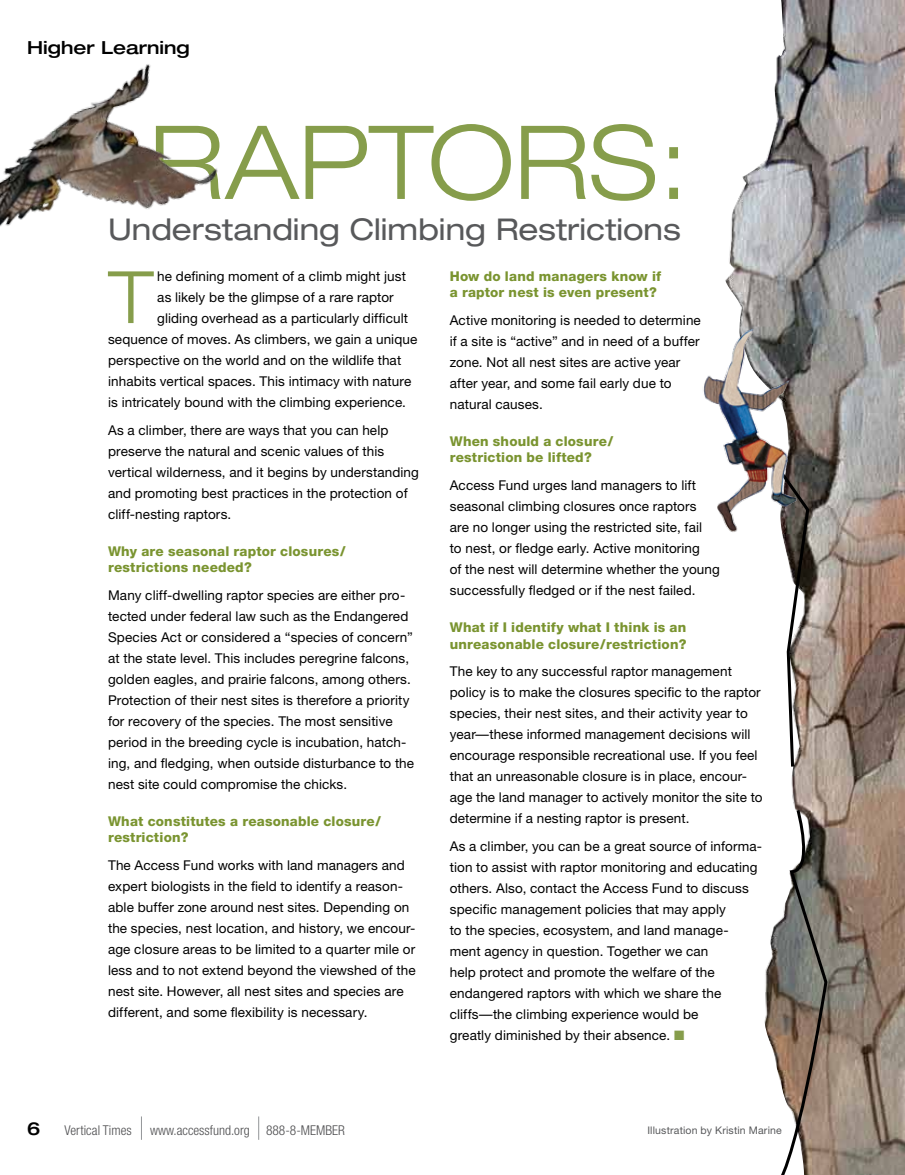
<style>
.page{position:relative;width:905px;height:1175px;background:#fff}
.page>*{position:absolute;margin:0;border:0;box-sizing:border-box;transform-origin:0 0}
.t1{font:300 expanded 102.3px "Helvetica Neue";letter-spacing:.055em;color:#869d4b}
.t2{font:300 expanded 72.3px "Helvetica Neue";color:#869d4b}
.t3{font:expanded 30px "Helvetica Neue";color:#58595b}
.t4{font:500 expanded 18px "Helvetica Neue";color:#000}
.t5{font:13.5px/21px "Helvetica Neue";letter-spacing:.01em;color:#000}
.t6{font:800 13.5px/16.5px "Helvetica Neue";letter-spacing:.015em;color:#7a9430}
.t7{font:300 condensed 13.5px "Helvetica Neue";color:#4d4d4f}
.t8{font:10.5px "Helvetica Neue";letter-spacing:.015em;color:#58595b}
.s1{color:#869d4b}
</style>
<div class="page">
<svg style="left:141px;top:1116px;width:1px;height:23px"></svg>
<svg style="left:258px;top:1116px;width:1px;height:23px"></svg>
<img style="left:725px;top:0;width:179px;height:1174px">
<svg style="left:754px;top:436px;width:56px;height:333px"></svg>
<img style="left:703px;top:311px;width:101px;height:237px">
<svg style="left:765px;top:807px;width:63px;height:367px"></svg>
<img style="left:0;top:64px;width:218px;height:163px">
<h3 class="t4" style="left:27px;top:36px;width:164px">Higher Learning</h3>
<h1 class="t1" style="left:148px;top:101px;width:541px">RAPTORS:</h1>
<h3 class="t3" style="left:108px;top:211px;width:574px">Understanding Climbing Restrictions</h3>
<h2 class="t2" style="left:108px;top:254px;width:47px">T</h2>
<p class="t5" style="left:157px;top:265px;width:250px">he defining moment of a climb might just</p>
<p class="t5" style="left:157px;top:286px;width:238px">as likely be the glimpse of a rare raptor</p>
<p class="t5" style="left:157px;top:307px;width:252px">gliding overhead as a particularly difficult</p>
<p class="t5" style="left:108px;top:328px;width:311px">sequence of moves. As climbers, we gain a unique</p>
<p class="t5" style="left:108px;top:349px;width:295px">perspective on the world and on the wildlife that</p>
<p class="t5" style="left:108px;top:370px;width:305px">inhabits vertical spaces. This intimacy with nature</p>
<p class="t5" style="left:108px;top:391px;width:299px">is intricately bound with the climbing experience.</p>
<p class="t5" style="left:108px;top:419px;width:312px">As a climber, there are ways that you can help preserve the natural and scenic values of this vertical wilderness, and it begins by understanding and promoting best practices in the protection of cliff-nesting raptors.</p>
<p class="t6" style="left:108px;top:542px;width:239px">Why are seasonal raptor closures/ restrictions needed?</p>
<p class="t5" style="left:108px;top:584px;width:307px">Many cliff-dwelling raptor species are either pro&shy;tected under federal law such as the Endangered Species Act or considered a “species of concern” at the state level. This includes peregrine falcons, golden eagles, and prairie falcons, among others.<br>Protection of their nest sites is therefore a priority for recovery of the species. The most sensitive period in the breeding cycle is incubation, hatch&shy;ing, and fledging, when outside disturbance to the nest site could compromise the chicks.</p>
<p class="t6" style="left:108px;top:812px;width:274px">What constitutes a reasonable closure/ restriction?</p>
<p class="t5" style="left:108px;top:854px;width:309px">The Access Fund works with land managers and expert biologists in the field to identify a reason&shy;able buffer zone around nest sites. Depending on the species, nest location, and history, we encour&shy;age closure areas to be limited to a quarter mile or less and to not extend beyond the viewshed of the nest site. However, all nest sites and species are different, and some flexibility is necessary.</p>
<p class="t6" style="left:450px;top:268px;width:213px">How do land managers know if a raptor nest is even present?</p>
<p class="t5" style="left:450px;top:310px;width:252px">Active monitoring is needed to determine if a site is “active” and in need of a buffer zone. Not all nest sites are active year after year, and some fail early due to natural causes.</p>
<p class="t6" style="left:450px;top:433px;width:165px">When should a closure/ restriction be lifted?</p>
<p class="t5" style="left:450px;top:475px;width:272px">Access Fund urges land managers to lift seasonal climbing closures once raptors<br>are no longer using the restricted site, fail<br>to nest, or fledge early. Active monitoring<br>of the nest will determine whether the young successfully fledged or if the nest failed.</p>
<p class="t6" style="left:450px;top:619px;width:238px">What if I identify what I think is an unreasonable closure/restriction?</p>
<p class="t5" style="left:450px;top:661px;width:314px">The key to any successful raptor management policy is to make the closures specific to the raptor species, their nest sites, and their activity year to year—these informed management decisions will encourage responsible recreational use. If you feel that an unreasonable closure is in place, encour&shy;age the land manager to actively monitor the site to determine if a nesting raptor is present.</p>
<p class="t5" style="left:450px;top:835px;width:314px">As a climber, you can be a great source of informa&shy;tion to assist with raptor monitoring and educating others. Also, contact the Access Fund to discuss specific management policies that may apply<br>to the species, ecosystem, and land manage&shy;ment agency in question. Together we can<br>help protect and promote the welfare of the endangered raptors with which we share the cliffs—the climbing experience would be<br>greatly diminished by their absence. <span class="s1">■</span></p>
<h3 class="t4" style="left:27px;top:1117px;width:15px">6</h3>
<p class="t7" style="left:64px;top:1122px;width:69px">Vertical Times</p>
<p class="t7" style="left:150px;top:1122px;width:196px">www.accessfund.org 888-8-MEMBER</p>
<p class="t8" style="left:647px;top:1124px;width:136px">Illustration by Kristin Marine</p>
</div>
